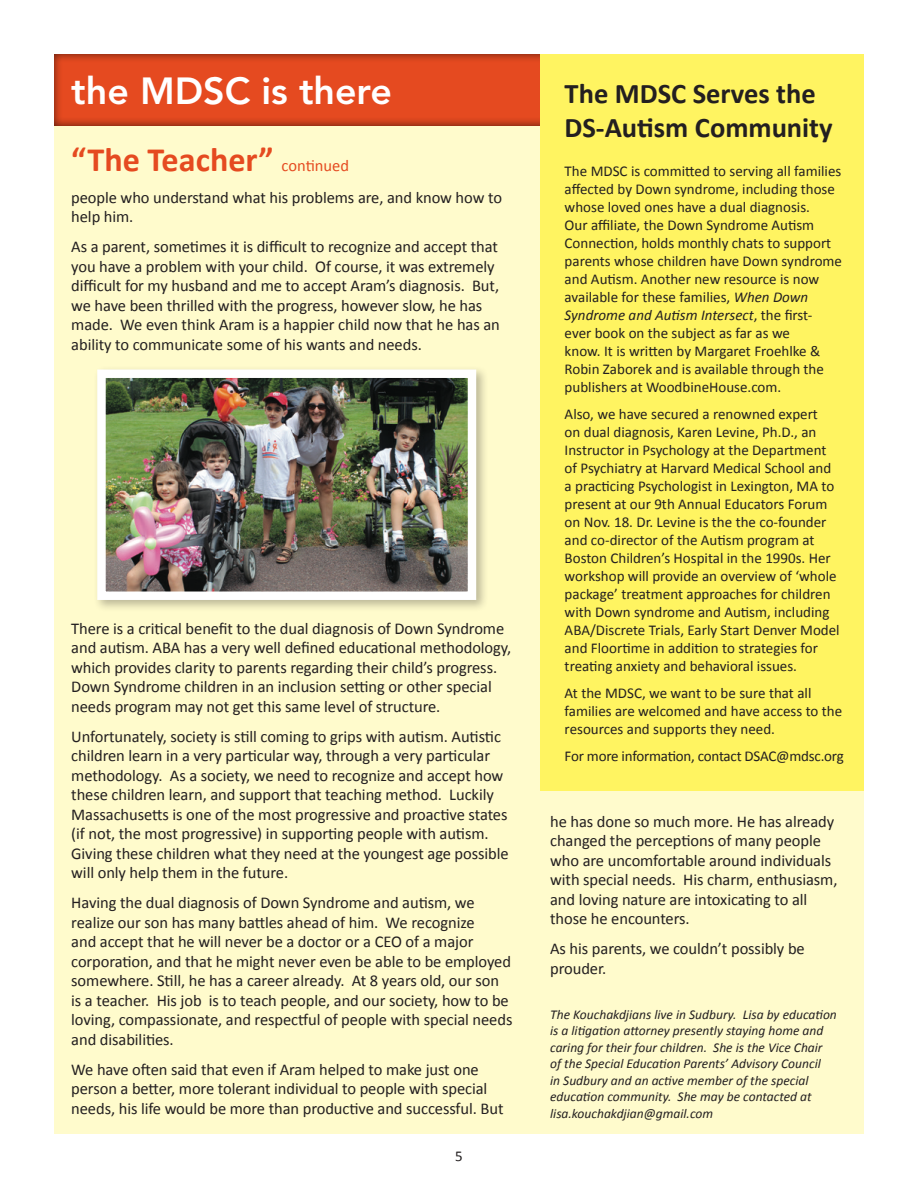
<style>
.page{position:relative;width:918px;height:1188px;background:#fff}
.page>*{position:absolute;margin:0;border:0;box-sizing:border-box;transform-origin:0 0}
.t1{font:800 37.5px "Avenir LT Std";color:#fff}
.t2{font:700 34.2px "Calibri";color:#e54a20}
.t3{font:700 28.5px/34.2px "Calibri";color:#231f20}
.t4{font:16.5px/19.5px "Calibri";letter-spacing:-.005em;color:#231f20}
.t5{font:15px/18px "Calibri";color:#231f20}
.t6{font:italic 13.5px/16.5px "Calibri";color:#231f20}
.s1{font-weight:400;font-size:16.5px}
.s2{font-style:italic}
</style>
<div class="page">
<div style="left:54px;top:116px;width:810px;height:1018px;background:#fffbcc"></div>
<div style="left:52px;top:52px;width:814px;height:74px;background:#231f20;opacity:.75"></div>
<div style="left:540px;top:54px;width:324px;height:737px;background:#fff461"></div>
<div style="left:93px;top:365px;width:395px;height:247px;background:#231f20;opacity:.3"></div>
<img style="left:106px;top:379px;width:361px;height:212px">
<div style="left:97px;top:370px;width:379px;height:230px;border:8px solid #fff"></div>
<h1 class="t1" style="left:71px;top:69px;width:322px">the MDSC is there</h1>
<h2 class="t2" style="left:71px;top:145px;width:279px">“The Teacher” <span class="s1">continued</span></h2>
<p class="t4" style="left:71px;top:189px;width:432px">people who understand what his problems are, and know how to help him.</p>
<p class="t4" style="left:71px;top:239px;width:430px">As a parent, sometimes it is difficult to recognize and accept that you have a problem with your child. Of course, it was extremely difficult for my husband and me to accept Aram’s diagnosis. But, we have been thrilled with the progress, however slow, he has made. We even think Aram is a happier child now that he has an ability to communicate some of his wants and needs.</p>
<p class="t4" style="left:71px;top:620px;width:442px">There is a critical benefit to the dual diagnosis of Down Syndrome and autism. ABA has a very well defined educational methodology, which provides clarity to parents regarding their child’s progress.<br>Down Syndrome children in an inclusion setting or other special needs program may not get this same level of structure.</p>
<p class="t4" style="left:71px;top:728px;width:439px">Unfortunately, society is still coming to grips with autism. Autistic children learn in a very particular way, through a very particular methodology. As a society, we need to recognize and accept how these children learn, and support that teaching method. Luckily Massachusetts is one of the most progressive and proactive states (if not, the most progressive) in supporting people with autism.<br>Giving these children what they need at the youngest age possible will only help them in the future.</p>
<p class="t4" style="left:71px;top:894px;width:443px">Having the dual diagnosis of Down Syndrome and autism, we realize our son has many battles ahead of him. We recognize<br>and accept that he will never be a doctor or a CEO of a major corporation, and that he might never even be able to be employed somewhere. Still, he has a career already. At 8 years old, our son is a teacher. His job is to teach people, and our society, how to be loving, compassionate, and respectful of people with special needs and disabilities.</p>
<p class="t4" style="left:71px;top:1061px;width:434px">We have often said that even if Aram helped to make just one person a better, more tolerant individual to people with special needs, his life would be more than productive and successful. But</p>
<p class="t5" style="left:455px;top:1148px;width:9px">5</p>
<h3 class="t3" style="left:565px;top:79px;width:270px">The MDSC Serves the<br>DS-Autism Community</h3>
<p class="t5" style="left:565px;top:163px;width:279px">The MDSC is committed to serving all families affected by Down syndrome, including those whose loved ones have a dual diagnosis.<br>Our affiliate, the Down Syndrome Autism Connection, holds monthly chats to support parents whose children have Down syndrome and Autism. Another new resource is now available for these families, <span class="s2">When Down Syndrome and Autism Intersect</span>, the first&shy;ever book on the subject as far as we<br>know. It is written by Margaret Froehlke &amp; Robin Zaborek and is available through the publishers at WoodbineHouse.com.</p>
<p class="t5" style="left:565px;top:406px;width:277px">Also, we have secured a renowned expert<br>on dual diagnosis, Karen Levine, Ph.D., an Instructor in Psychology at the Department of Psychiatry at Harvard Medical School and a practicing Psychologist in Lexington, MA to present at our 9th Annual Educators Forum on Nov. 18. Dr. Levine is the the co-founder and co-director of the Autism program at Boston Children’s Hospital in the 1990s. Her workshop will provide an overview of ‘whole package’ treatment approaches for children with Down syndrome and Autism, including ABA/Discrete Trials, Early Start Denver Model and Floortime in addition to strategies for treating anxiety and behavioral issues.</p>
<p class="t5" style="left:565px;top:685px;width:279px">At the MDSC, we want to be sure that all families are welcomed and have access to the resources and supports they need.</p>
<p class="t5" style="left:565px;top:748px;width:281px">For more information, contact DSAC@mdsc.org</p>
<p class="t4" style="left:550px;top:813px;width:289px">he has done so much more. He has already changed the perceptions of many people who are uncomfortable around individuals with special needs. His charm, enthusiasm, and loving nature are intoxicating to all those he encounters.</p>
<p class="t4" style="left:550px;top:940px;width:256px">As his parents, we couldn’t possibly be prouder.</p>
<p class="t6" style="left:550px;top:1007px;width:288px">The Kouchakdjians live in Sudbury. Lisa by education is a litigation attorney presently staying home and caring for their four children. She is the Vice Chair of the Special Education Parents’ Advisory Council<br>in Sudbury and an active member of the special education community. She may be contacted at lisa.kouchakdjian@gmail.com</p>
</div>
